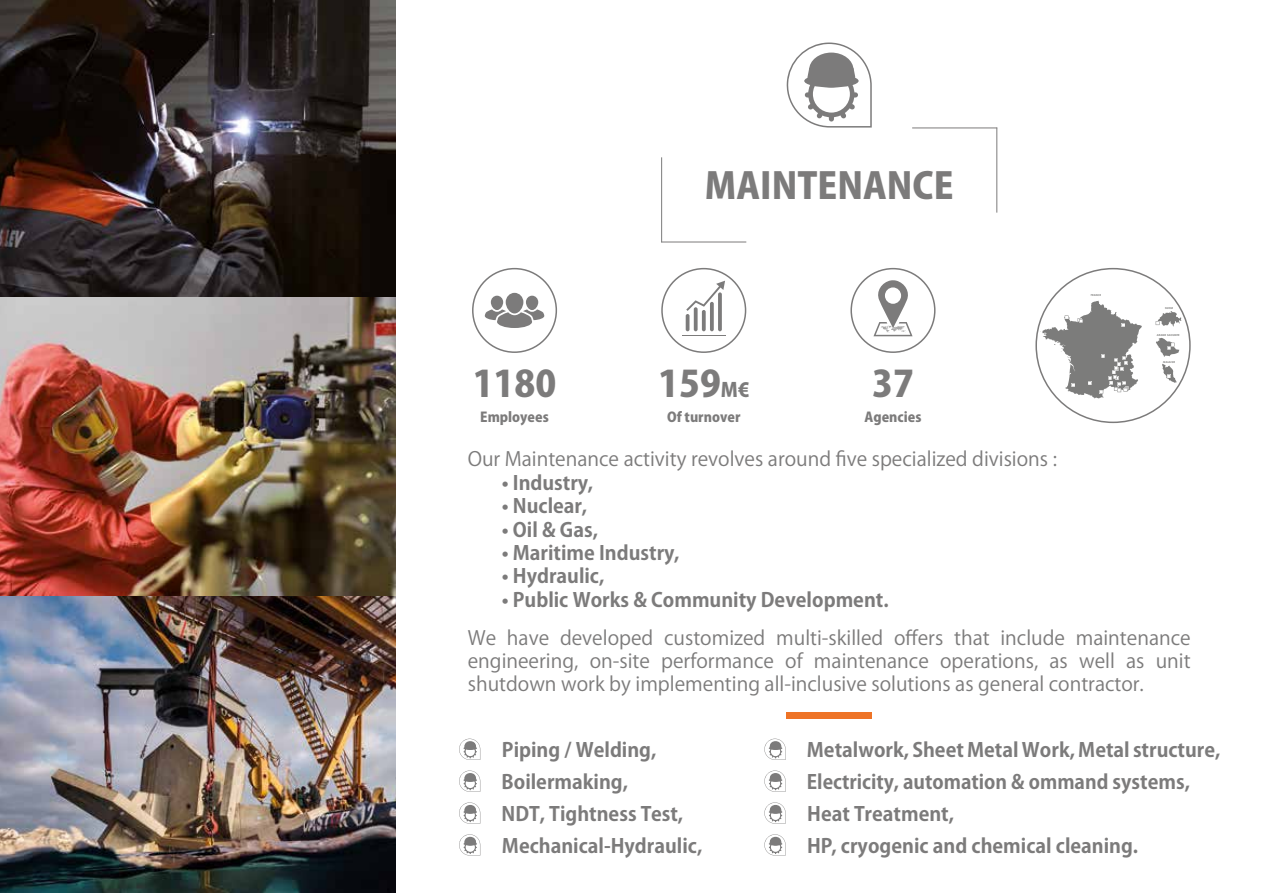
<style>
.page{position:relative;width:1263px;height:893px;background:#fff}
.page>*{position:absolute;margin:0;border:0;box-sizing:border-box;transform-origin:0 0}
.t1{font:800 36px "Koz Go Pro";color:#7c7b7b}
.t2{font:700 19.5px/32px "Koz Go Pro";color:#7c7b7b}
.t3{font:19.5px/23.4px "Koz Go Pro";color:#7c7b7b;text-align:justify}
.t4{font:800 13.5px "Koz Go Pro";color:#7c7b7b}
.t5{font:700 2.7px "Century Gothic";color:#7c7c7b}
.s1{font-size:19.5px}
</style>
<div class="page">
<svg style="left:787px;top:43px;width:85px;height:85px"></svg>
<hr style="left:661px;top:157px;width:1px;height:85px;background:#7c7b7b">
<img style="left:0;top:0;width:395px;height:893px">
<svg style="left:472px;top:268px;width:85px;height:85px"></svg>
<svg style="left:661px;top:268px;width:85px;height:85px"></svg>
<hr style="left:682px;top:335px;width:43px;height:1px;background:#7c7b7b">
<svg style="left:850px;top:268px;width:85px;height:85px"></svg>
<div style="left:787px;top:712px;width:85px;height:7px;background:#ee7326"></div>
<hr style="left:661px;top:242px;width:85px;height:1px;background:#7c7b7b">
<hr style="left:996px;top:128px;width:1px;height:85px;background:#7c7b7b">
<hr style="left:912px;top:128px;width:85px;height:1px;background:#7c7b7b">
<hr style="left:1262px;top:609px;width:1px;height:284px;background:#7c7b7b">
<svg style="left:1156px;top:311px;width:25px;height:15px"></svg>
<svg style="left:1156px;top:338px;width:24px;height:19px"></svg>
<svg style="left:1162px;top:364px;width:14px;height:19px"></svg>
<svg style="left:1040px;top:301px;width:102px;height:98px"></svg>
<svg style="left:764px;top:770px;width:22px;height:22px"></svg>
<svg style="left:764px;top:834px;width:22px;height:21px"></svg>
<svg style="left:459px;top:834px;width:21px;height:21px"></svg>
<svg style="left:459px;top:739px;width:21px;height:21px"></svg>
<svg style="left:764px;top:802px;width:22px;height:22px"></svg>
<svg style="left:764px;top:739px;width:22px;height:21px"></svg>
<svg style="left:459px;top:770px;width:21px;height:22px"></svg>
<svg style="left:459px;top:802px;width:21px;height:22px"></svg>
<h1 class="t1" style="left:473px;top:360px;width:85px">1180</h1>
<p class="t4" style="left:480px;top:408px;width:70px">Employees</p>
<h1 class="t1" style="left:705px;top:163px;width:250px">MAINTENANCE</h1>
<h1 class="t1" style="left:658px;top:360px;width:93px">159<span class="s1">M€</span></h1>
<p class="t4" style="left:667px;top:408px;width:75px">Of turnover</p>
<h1 class="t1" style="left:872px;top:360px;width:43px">37</h1>
<p class="t4" style="left:864px;top:408px;width:58px">Agencies</p>
<p class="t5" style="left:1091px;top:293px;width:12px">FRANCE</p>
<p class="t5" style="left:1165px;top:306px;width:10px">SUISSE</p>
<p class="t5" style="left:1157px;top:333px;width:24px">ARABIE SAOUDITE</p>
<p class="t5" style="left:1163px;top:360px;width:13px">MALAISIE</p>
<p class="t3" style="left:468px;top:448px;width:591px">Our Maintenance activity revolves around five specialized divisions :</p>
<p class="t2" style="left:502px;top:468px;width:93px">• Industry,</p>
<p class="t2" style="left:502px;top:491px;width:87px">• Nuclear,</p>
<p class="t2" style="left:502px;top:515px;width:98px">• Oil &amp; Gas,</p>
<p class="t2" style="left:502px;top:538px;width:179px">• Maritime Industry,</p>
<p class="t2" style="left:502px;top:561px;width:104px">• Hydraulic,</p>
<p class="t2" style="left:502px;top:585px;width:388px">• Public Works &amp; Community Development.</p>
<p class="t3" style="left:468px;top:626px;width:724px">We have developed customized multi-skilled offers that include maintenance engineering, on-site performance of maintenance operations, as well as unit shutdown work by implementing all-inclusive solutions as general contractor.</p>
<p class="t2" style="left:502px;top:735px;width:156px">Piping / Welding,</p>
<p class="t2" style="left:502px;top:767px;width:183px">Boilermaking,<br>NDT, Tightness Test,</p>
<p class="t2" style="left:807px;top:735px;width:415px">Metalwork, Sheet Metal Work, Metal structure,</p>
<p class="t2" style="left:807px;top:767px;width:385px">Electricity, automation &amp; ommand systems,<br>Heat Treatment,</p>
<p class="t2" style="left:502px;top:831px;width:202px">Mechanical-Hydraulic,</p>
<p class="t2" style="left:807px;top:831px;width:333px">HP, cryogenic and chemical cleaning.</p>
</div>
